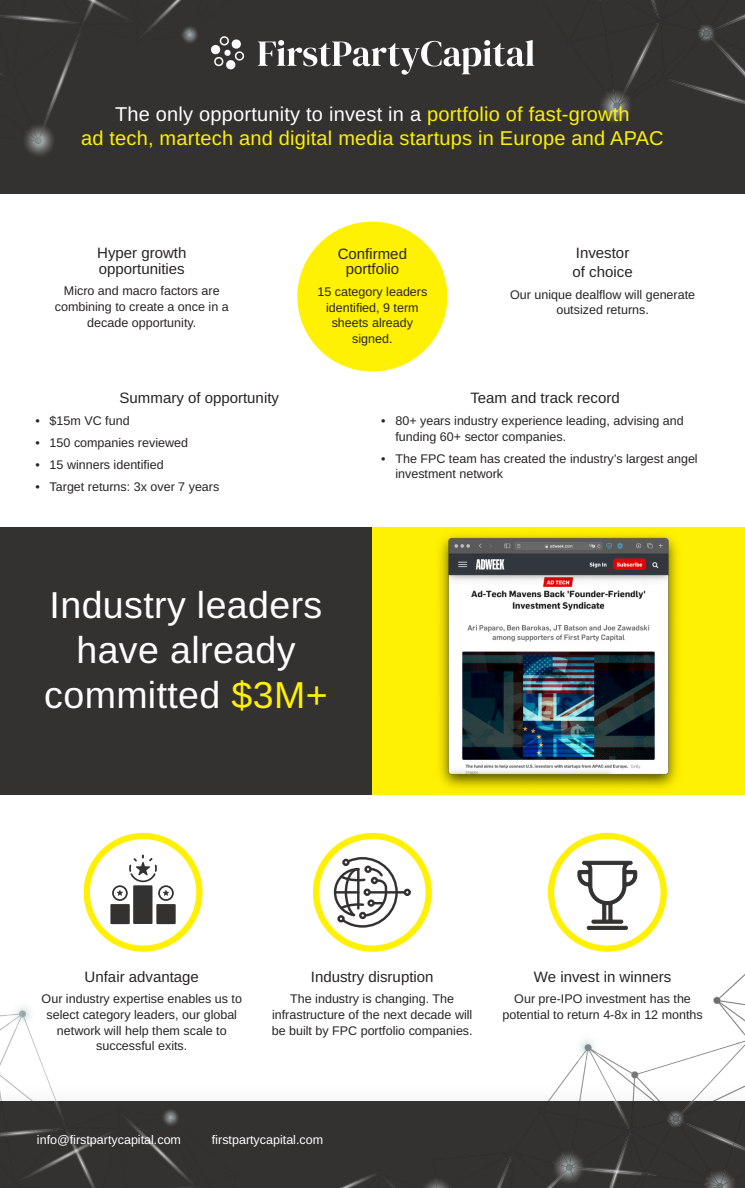
<style>
.page{position:relative;width:745px;height:1188px;background:#fff}
.page>*{position:absolute;margin:0;border:0;box-sizing:border-box;transform-origin:0 0}
.t1{font:37.5px/45px "Arimo";letter-spacing:.01em;color:#fff;text-align:center}
.t2{font:20px/24px "Arimo";letter-spacing:.01em;color:#fff101;text-align:center}
.t3{font:15px/15.5px "Arimo";color:#262423}
.t4{font:12.5px/15.6px "Arimo";color:#262423;text-align:center}
.t5{font:12.5px "Arimo";color:#fff}
.s1{color:#fff}
.s2{color:#fff101}
</style>
<div class="page">
<div style="left:0;top:527px;width:372px;height:268px;background:#343231"></div>
<div style="left:372px;top:527px;width:372px;height:268px;background:#fff101"></div>
<img style="left:0;top:883px;width:744px;height:304px">
<img style="left:0;top:0;width:744px;height:372px">
<svg style="left:258px;top:40px;width:276px;height:35px"></svg>
<svg style="left:210px;top:36px;width:34px;height:34px"></svg>
<svg style="left:547px;top:832px;width:119px;height:119px"></svg>
<svg style="left:84px;top:832px;width:118px;height:119px"></svg>
<svg style="left:313px;top:832px;width:118px;height:119px"></svg>
<div style="left:403px;top:888px;width:8px;height:7px;border:2px solid #343231;border-radius:50%"></div>
<img style="left:439px;top:534px;width:239px;height:254px">
<div style="left:297px;top:221px;width:150px;height:150px;background:#fff101;border-radius:50%"></div>
<h2 class="t2" style="left:81px;top:102px;width:584px"><span class="s1">The only opportunity to invest in a</span> portfolio of fast-growth<br>ad tech, martech and digital media startups in Europe and APAC</h2>
<p class="t3" style="left:97px;top:245px;width:91px">Hyper growth opportunities</p>
<p class="t4" style="left:55px;top:283px;width:175px">Micro and macro factors are combining to create a once in a decade opportunity.</p>
<p class="t3" style="left:120px;top:390px;width:161px">Summary of opportunity</p>
<p class="t4" style="left:35px;top:413px;width:96px">• $15m VC fund</p>
<p class="t4" style="left:35px;top:435px;width:154px">• 150 companies reviewed</p>
<p class="t4" style="left:35px;top:456px;width:130px">• 15 winners identified</p>
<p class="t4" style="left:35px;top:478px;width:185px">• Target returns: 3x over 7 years</p>
<p class="t3" style="left:337px;top:245px;width:71px;text-align:center">Confirmed portfolio</p>
<p class="t4" style="left:317px;top:284px;width:111px">15 category leaders identified, 9 term sheets already signed.</p>
<p class="t3" style="left:572px;top:243px;width:62px;line-height:18.8px">Investor of choice</p>
<p class="t4" style="left:510px;top:286px;width:186px">Our unique dealflow will generate outsized returns.</p>
<p class="t3" style="left:470px;top:390px;width:151px">Team and track record</p>
<p class="t4" style="left:395px;top:413px;width:290px;text-align:left;text-indent:-14px">• 80+ years industry experience leading, advising and funding 60+ sector companies.</p>
<p class="t4" style="left:395px;top:450px;width:304px;text-align:left;text-indent:-14px">• The FPC team has created the industry’s largest angel investment network</p>
<h1 class="t1" style="left:44px;top:582px;width:285px">Industry leaders have already committed <span class="s2">$3M+</span></h1>
<p class="t3" style="left:85px;top:968px;width:116px">Unfair advantage</p>
<p class="t4" style="left:42px;top:991px;width:202px">Our industry expertise enables us to select category leaders, our global network will help them scale to successful exits.</p>
<p class="t3" style="left:311px;top:968px;width:124px">Industry disruption</p>
<p class="t4" style="left:271px;top:991px;width:202px">The industry is changing. The infrastructure of the next decade will be built by FPC portfolio companies.</p>
<p class="t3" style="left:533px;top:968px;width:139px">We invest in winners</p>
<p class="t4" style="left:502px;top:991px;width:202px">Our pre-IPO investment has the potential to return 4-8x in 12 months</p>
<p class="t5" style="left:37px;top:1132px;width:145px">info@firstpartycapital.com</p>
<p class="t5" style="left:212px;top:1132px;width:113px">firstpartycapital.com</p>
</div>
